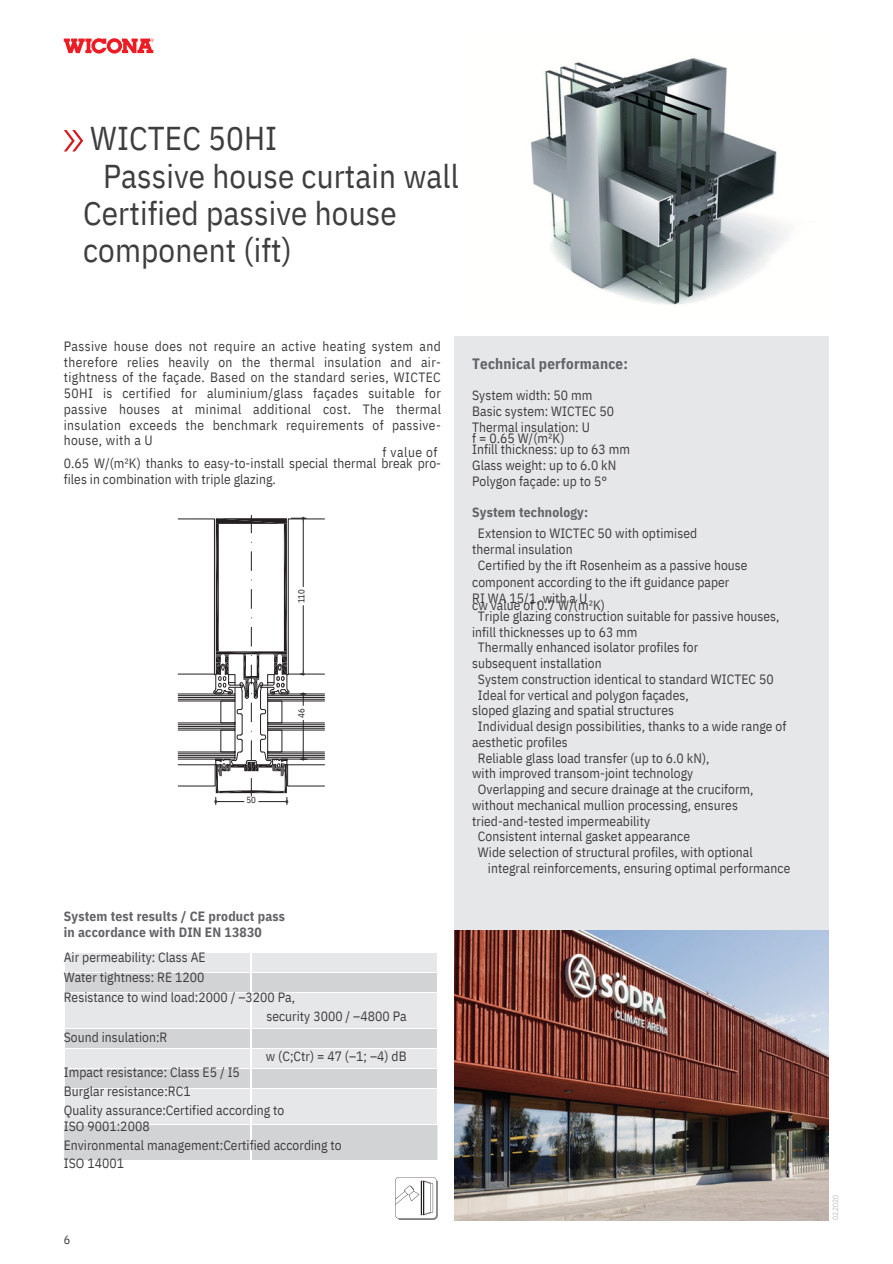
<style>
.page{position:relative;width:893px;height:1264px;background:#fff}
.page>*{position:absolute;margin:0;border:0;box-sizing:border-box;transform-origin:0 0}
.t1{font:33px "IBM Plex Sans Cond";letter-spacing:.005em;color:#3f3e3f}
.t2{font:700 15px "IBM Plex Sans Cond";letter-spacing:.015em;color:#626366}
.t3{font:13.5px/15.8px "IBM Plex Sans Cond";letter-spacing:.005em;color:#3f3e3f;text-align:justify}
.t4{font:700 13.5px "IBM Plex Sans Cond";letter-spacing:.015em;color:#626366}
.t5{font:12px "IBM Plex Sans Cond";color:#3f3e3f}
.t6{font:8.85px "IBM Plex Sans Cond";letter-spacing:-.01em;color:#231f20}
.t7{font:7.5px "IBM Plex Sans Cond";letter-spacing:-.035em;color:#bcbec0}
</style>
<div class="page">
<svg style="left:64px;top:38px;width:89px;height:16px"></svg>
<div style="left:455px;top:336px;width:373px;height:883px;background:#e6e7e8"></div>
<img style="left:531px;top:58px;width:259px;height:247px">
<img style="left:455px;top:930px;width:373px;height:290px">
<svg style="left:64px;top:130px;width:19px;height:21px"></svg>
<svg style="left:177px;top:515px;width:148px;height:289px"></svg>
<svg style="left:395px;top:1177px;width:42px;height:42px"></svg>
<div style="left:65px;top:953px;width:372px;height:19px;background:#e6e7e8"></div>
<svg style="left:65px;top:973px;width:372px;height:187px;background:#dbdcdd"></svg>
<svg style="left:250px;top:953px;width:1px;height:39px"></svg>
<hr style="left:64px;top:992px;width:187px;height:1px;background:#fff">
<hr style="left:251px;top:992px;width:186px;height:1px;background:#fff">
<hr style="left:250px;top:992px;width:1px;height:36px;background:#fff">
<hr style="left:64px;top:1028px;width:187px;height:1px;background:#fff">
<hr style="left:64px;top:1048px;width:187px;height:1px;background:#fff">
<hr style="left:64px;top:1068px;width:187px;height:1px;background:#fff">
<hr style="left:251px;top:1068px;width:186px;height:1px;background:#fff">
<hr style="left:64px;top:1088px;width:187px;height:1px;background:#fff">
<hr style="left:251px;top:1028px;width:186px;height:1px;background:#fff">
<hr style="left:251px;top:1048px;width:186px;height:1px;background:#fff">
<hr style="left:251px;top:1088px;width:186px;height:1px;background:#fff">
<svg style="left:250px;top:1029px;width:1px;height:59px"></svg>
<hr style="left:250px;top:1088px;width:1px;height:36px;background:#fff">
<hr style="left:64px;top:1124px;width:187px;height:1px;background:#fff">
<hr style="left:251px;top:1124px;width:186px;height:1px;background:#fff">
<hr style="left:250px;top:1124px;width:1px;height:36px;background:#fff">
<p class="t1" style="left:90px;top:117px;width:188px">WICTEC 50HI</p>
<p class="t1" style="left:103px;top:154px;width:357px">Passive house curtain wall</p>
<p class="t1" style="left:83px;top:191px;width:315px">Certified passive house</p>
<p class="t1" style="left:83px;top:228px;width:210px">component (ift)</p>
<p class="t3" style="left:64px;top:338px;width:379px">Passive house does not require an active heating system and therefore relies heavily on the thermal insulation and air&shy;tightness of the façade. Based on the standard series, WICTEC 50HI is certified for aluminium/glass façades suitable for passive houses at minimal additional cost. The thermal insulation exceeds the benchmark requirements of passive&shy;house, with a U</p>
<p class="t3" style="left:382px;top:443px;width:57px">f value of</p>
<p class="t3" style="left:64px;top:455px;width:379px">0.65 W/(m²K) thanks to easy-to-install special thermal break pro&shy;files in combination with triple glazing.</p>
<p class="t6" style="left:295px;top:603px;width:16px;rotate:-90deg">110</p>
<p class="t6" style="left:246px;top:794px;width:11px">50</p>
<p class="t6" style="left:295px;top:717px;width:11px;rotate:-90deg">46</p>
<p class="t4" style="left:64px;top:907px;width:223px">System test results / CE product pass</p>
<p class="t4" style="left:64px;top:923px;width:199px">in accordance with DIN EN 13830</p>
<p class="t3" style="left:64px;top:948px;width:143px">Air permeability: Class AE</p>
<p class="t3" style="left:64px;top:969px;width:142px">Water tightness: RE 1200</p>
<p class="t3" style="left:64px;top:989px;width:233px">Resistance to wind load:2000 / –3200 Pa,</p>
<p class="t3" style="left:266px;top:1008px;width:142px">security 3000 / –4800 Pa</p>
<p class="t3" style="left:64px;top:1028px;width:105px">Sound insulation:R</p>
<p class="t3" style="left:266px;top:1047px;width:142px">w (C;Ctr) = 47 (–1; –4) dB</p>
<p class="t3" style="left:64px;top:1063px;width:178px">Impact resistance: Class E5 / I5</p>
<p class="t3" style="left:64px;top:1082px;width:128px">Burglar resistance:RC1</p>
<p class="t3" style="left:64px;top:1101px;width:222px">Quality assurance:Certified according to</p>
<p class="t3" style="left:64px;top:1117px;width:87px">ISO 9001:2008</p>
<p class="t3" style="left:64px;top:1136px;width:279px">Environmental management:Certified according to</p>
<p class="t3" style="left:64px;top:1154px;width:62px">ISO 14001</p>
<p class="t5" style="left:64px;top:1231px;width:8px">6</p>
<p class="t2" style="left:472px;top:354px;width:157px">Technical performance:</p>
<p class="t3" style="left:472px;top:387px;width:122px">System width: 50 mm</p>
<p class="t3" style="left:472px;top:403px;width:143px">Basic system: WICTEC 50</p>
<p class="t3" style="left:472px;top:419px;width:119px">Thermal insulation: U</p>
<p class="t3" style="left:472px;top:430px;width:94px">f = 0.65 W/(m²K)</p>
<p class="t3" style="left:472px;top:441px;width:159px">Infill thickness: up to 63 mm</p>
<p class="t3" style="left:472px;top:457px;width:146px">Glass weight: up to 6.0 kN</p>
<p class="t3" style="left:472px;top:473px;width:136px">Polygon façade: up to 5°</p>
<p class="t4" style="left:472px;top:503px;width:118px">System technology:</p>
<p class="t3" style="left:478px;top:524px;width:221px">Extension to WICTEC 50 with optimised</p>
<p class="t3" style="left:472px;top:541px;width:102px">thermal insulation</p>
<p class="t3" style="left:478px;top:557px;width:271px">Certified by the ift Rosenheim as a passive house</p>
<p class="t3" style="left:472px;top:574px;width:259px">component according to the ift guidance paper</p>
<p class="t3" style="left:472px;top:590px;width:117px">RI WA 15/1, with a U</p>
<p class="t3" style="left:472px;top:596px;width:134px">cw value of 0.7 W/(m²K)</p>
<p class="t3" style="left:478px;top:608px;width:303px">Triple glazing construction suitable for passive houses,</p>
<p class="t3" style="left:472px;top:623px;width:167px">infill thicknesses up to 63 mm</p>
<p class="t3" style="left:478px;top:639px;width:222px">Thermally enhanced isolator profiles for</p>
<p class="t3" style="left:472px;top:655px;width:131px">subsequent installation</p>
<p class="t3" style="left:478px;top:671px;width:297px">System construction identical to standard WICTEC 50</p>
<p class="t3" style="left:478px;top:686px;width:212px">Ideal for vertical and polygon façades,</p>
<p class="t3" style="left:472px;top:702px;width:203px">sloped glazing and spatial structures</p>
<p class="t3" style="left:478px;top:718px;width:310px">Individual design possibilities, thanks to a wide range of</p>
<p class="t3" style="left:472px;top:733px;width:97px">aesthetic profiles</p>
<p class="t3" style="left:478px;top:749px;width:233px">Reliable glass load transfer (up to 6.0 kN),</p>
<p class="t3" style="left:472px;top:765px;width:222px">with improved transom-joint technology</p>
<p class="t3" style="left:478px;top:781px;width:277px">Overlapping and secure drainage at the cruciform,</p>
<p class="t3" style="left:472px;top:796px;width:267px">without mechanical mullion processing, ensures</p>
<p class="t3" style="left:472px;top:812px;width:179px">tried-and-tested impermeability</p>
<p class="t3" style="left:478px;top:828px;width:213px">Consistent internal gasket appearance</p>
<p class="t3" style="left:478px;top:844px;width:276px">Wide selection of structural profiles, with optional</p>
<p class="t3" style="left:488px;top:859px;width:304px">integral reinforcements, ensuring optimal performance</p>
<p class="t7" style="left:830px;top:1219px;width:26px;rotate:-90deg">02.2020</p>
</div>
